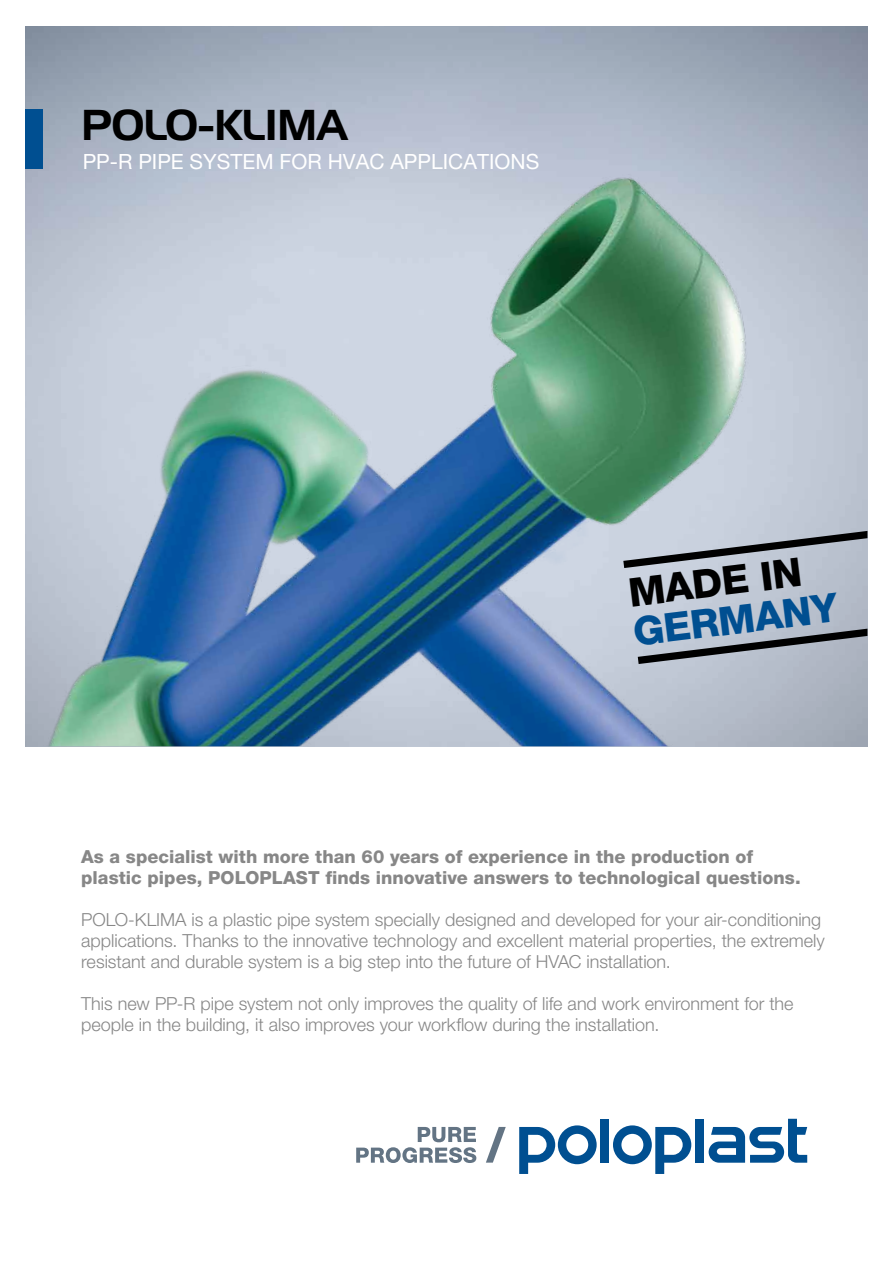
<style>
.page{position:relative;width:893px;height:1263px;background:#fff}
.page>*{position:absolute;margin:0;border:0;box-sizing:border-box;transform-origin:0 0}
.t1{font:42px "Handel Gothic BT";letter-spacing:-.01em;color:#000}
.t2{font:800 39.75px "Helvetica Neue LT Pro";color:#004f91}
.t3{font:800 39.75px "Helvetica Neue LT Pro";color:#000}
.t4{font:21px "Helvetica Neue LT Pro";color:#fff}
.t5{font:300 18px/21px "Helvetica Neue LT Pro";color:#878787}
.t6{font:800 18px/21px "Helvetica Neue LT Pro";color:#878787}
</style>
<div class="page">
<div style="left:695px;top:1119px;width:9px;height:44px;background:#004f91"></div>
<svg style="left:613px;top:1125px;width:78px;height:49px"></svg>
<div style="left:600px;top:1119px;width:9px;height:44px;background:#004f91"></div>
<svg style="left:709px;top:1119px;width:98px;height:44px"></svg>
<svg style="left:519px;top:1125px;width:78px;height:49px"></svg>
<svg style="left:486px;top:1127px;width:20px;height:35px"></svg>
<svg style="left:356px;top:1127px;width:120px;height:36px"></svg>
<img style="left:26px;top:73px;width:841px;height:673px">
<svg style="left:638px;top:629px;width:229px;height:35px;background:#9399a3"></svg>
<svg style="left:623px;top:531px;width:244px;height:37px;background:#9ca3ad"></svg>
<div style="left:26px;top:109px;width:17px;height:60px;background:#004f91"></div>
<h1 class="t1" style="left:81px;top:99px;width:268px">POLO-KLIMA</h1>
<p class="t4" style="left:83px;top:149px;width:458px">PP-R PIPE SYSTEM FOR HVAC APPLICATIONS</p>
<h2 class="t3" style="left:626px;top:569px;width:176px;rotate:-7deg">MADE IN</h2>
<h2 class="t2" style="left:631px;top:609px;width:207px;rotate:-7deg">GERMANY</h2>
<p class="t6" style="left:81px;top:846px;width:721px">As a specialist with more than 60 years of experience in the production of plastic pipes, POLOPLAST finds innovative answers to technological questions.</p>
<p class="t5" style="left:81px;top:909px;width:745px">POLO-KLIMA is a plastic pipe system specially designed and developed for your air-conditioning applications. Thanks to the innovative technology and excellent material properties, the extremely resistant and durable system is a big step into the future of HVAC installation.</p>
<p class="t5" style="left:81px;top:993px;width:714px">This new PP-R pipe system not only improves the quality of life and work environment for the people in the building, it also improves your workflow during the installation.</p>
</div>
